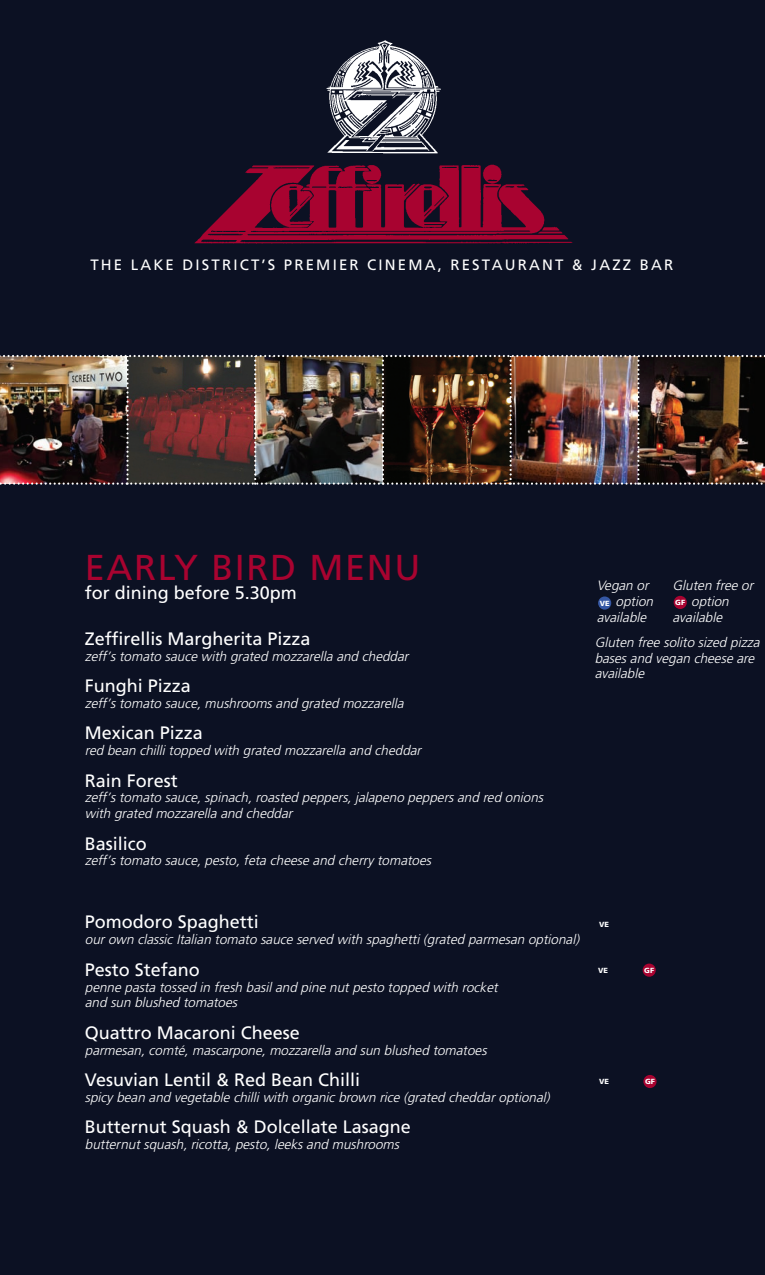
<style>
.page{position:relative;width:765px;height:1275px;background:#fff}
.page>*{position:absolute;margin:0;border:0;box-sizing:border-box;transform-origin:0 0}
.t1{font:36px "Frutiger LT";letter-spacing:.045em;color:#a80330}
.t2{font:18px "Frutiger LT";color:#fff}
.t3{font:15px "Frutiger LT";letter-spacing:.145em;color:#fff}
.t4{font:italic 300 13.5px/15.8px "Frutiger LT";color:#fff}
.t5{font:900 7.35px "Frutiger LT";color:#fff}
</style>
<div class="page">
<hr style="left:764px;top:483px;width:1px;height:791px;background:#0c1123">
<hr style="left:764px;top:0;width:1px;height:356px;background:#0c1123">
<div style="left:0;top:483px;width:764px;height:791px;background:#0c1123"></div>
<div style="left:0;top:0;width:764px;height:356px;background:#0c1123"></div>
<img style="left:326px;top:40px;width:115px;height:104px">
<img style="left:0;top:355px;width:765px;height:130px">
<img style="left:194px;top:144px;width:378px;height:100px">
<svg style="left:597px;top:596px;width:13px;height:13px"></svg>
<div style="left:673px;top:596px;width:13px;height:13px;background:#a80330;border-radius:50%"></div>
<div style="left:643px;top:1074px;width:13px;height:14px;background:#a80330;border-radius:50%"></div>
<div style="left:642px;top:963px;width:13px;height:13px;background:#a80330;border-radius:50%"></div>
<p class="t3" style="left:90px;top:259px;width:584px">THE LAKE DISTRICT’S PREMIER CINEMA, RESTAURANT &amp; JAZZ BAR</p>
<h1 class="t1" style="left:85px;top:552px;width:337px">EARLY BIRD MENU</h1>
<h2 class="t2" style="left:85px;top:585px;width:213px">for dining before 5.30pm</h2>
<h2 class="t2" style="left:85px;top:631px;width:227px">Zeffirellis Margherita Pizza</h2>
<p class="t4" style="left:85px;top:649px;width:327px">zeff’s tomato sauce with grated mozzarella and cheddar</p>
<h2 class="t2" style="left:85px;top:678px;width:107px">Funghi Pizza</h2>
<p class="t4" style="left:85px;top:696px;width:323px">zeff’s tomato sauce, mushrooms and grated mozzarella</p>
<h2 class="t2" style="left:85px;top:726px;width:119px">Mexican Pizza</h2>
<p class="t4" style="left:85px;top:743px;width:340px">red bean chilli topped with grated mozzarella and cheddar</p>
<h2 class="t2" style="left:85px;top:773px;width:94px">Rain Forest</h2>
<p class="t4" style="left:85px;top:790px;width:462px">zeff’s tomato sauce, spinach, roasted peppers, jalapeno peppers and red onions with grated mozzarella and cheddar</p>
<h2 class="t2" style="left:85px;top:836px;width:63px">Basilico</h2>
<p class="t4" style="left:85px;top:853px;width:350px">zeff’s tomato sauce, pesto, feta cheese and cherry tomatoes</p>
<p class="t4" style="left:672px;top:578px;width:85px">Gluten free or</p>
<p class="t4" style="left:690px;top:594px;width:42px">option</p>
<p class="t4" style="left:672px;top:610px;width:54px">available</p>
<p class="t4" style="left:596px;top:578px;width:56px">Vegan or</p>
<p class="t4" style="left:615px;top:594px;width:42px">option</p>
<p class="t4" style="left:596px;top:610px;width:54px">available</p>
<p class="t5" style="left:599px;top:600px;width:11px">VE</p>
<p class="t5" style="left:674px;top:600px;width:11px">GF</p>
<p class="t4" style="left:594px;top:635px;width:169px">Gluten free solito sized pizza bases and vegan cheese are available</p>
<h2 class="t2" style="left:85px;top:915px;width:175px">Pomodoro Spaghetti</h2>
<p class="t4" style="left:85px;top:932px;width:498px">our own classic Italian tomato sauce served with spaghetti (grated parmesan optional)</p>
<h2 class="t2" style="left:85px;top:962px;width:116px">Pesto Stefano</h2>
<p class="t4" style="left:85px;top:979px;width:417px">penne pasta tossed in fresh basil and pine nut pesto topped with rocket and sun blushed tomatoes</p>
<h2 class="t2" style="left:85px;top:1025px;width:216px">Quattro Macaroni Cheese</h2>
<p class="t4" style="left:85px;top:1042px;width:406px">parmesan, comté, mascarpone, mozzarella and sun blushed tomatoes</p>
<h2 class="t2" style="left:85px;top:1072px;width:276px">Vesuvian Lentil &amp; Red Bean Chilli</h2>
<p class="t4" style="left:85px;top:1090px;width:468px">spicy bean and vegetable chilli with organic brown rice (grated cheddar optional)</p>
<h2 class="t2" style="left:85px;top:1119px;width:327px">Butternut Squash &amp; Dolcellate Lasagne</h2>
<p class="t4" style="left:85px;top:1137px;width:318px">butternut squash, ricotta, pesto, leeks and mushrooms</p>
<p class="t5" style="left:598px;top:921px;width:11px">VE</p>
<p class="t5" style="left:598px;top:967px;width:11px">VE</p>
<p class="t5" style="left:643px;top:967px;width:11px">GF</p>
<p class="t5" style="left:598px;top:1078px;width:11px">VE</p>
<p class="t5" style="left:644px;top:1078px;width:11px">GF</p>
</div>
